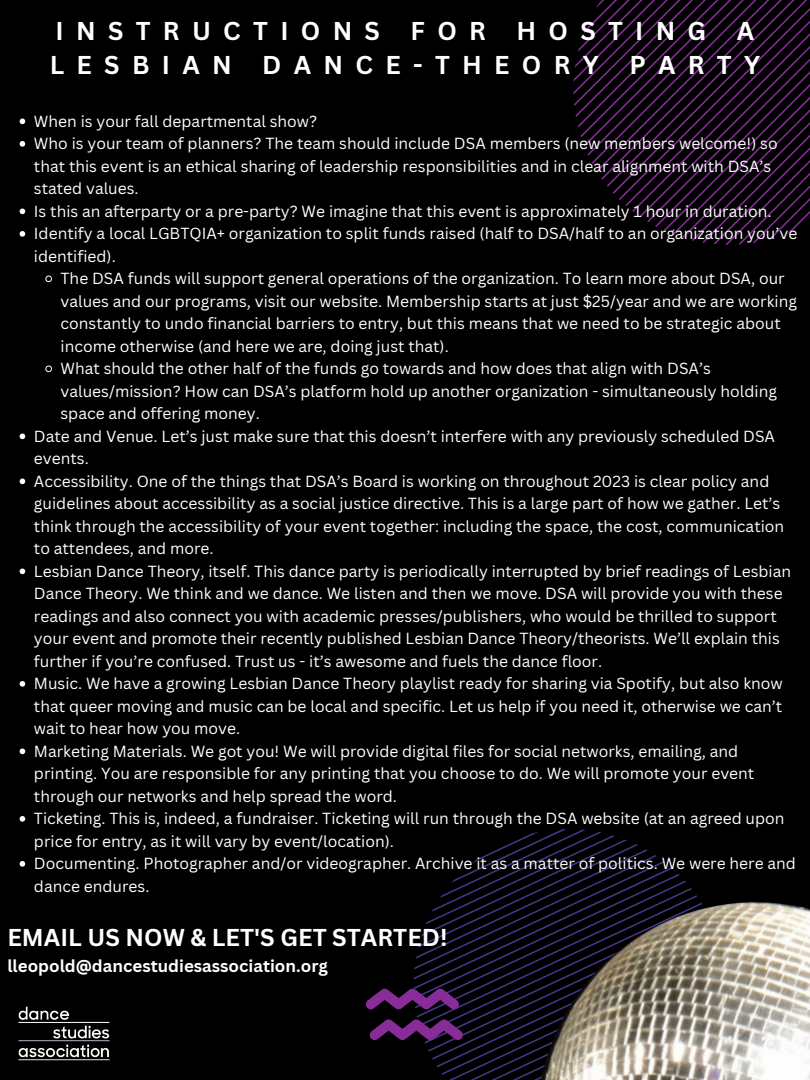
<style>
.page{position:relative;width:810px;height:1080px;background:#000}
.page>*{position:absolute;margin:0;border:0;box-sizing:border-box;transform-origin:0 0}
.t1{font:700 25.12px/34.7px "Canva Sans";letter-spacing:.49em;color:#fff}
.t2{font:700 23.75px "Canva Sans";color:#fff}
.t3{font:700 16.88px "Canva Sans";color:#fff}
.t4{font:15.62px/22.5px "Canva Sans";color:#fff}
</style>
<div class="page">
<svg style="left:370px;top:829px;width:303px;height:251px"></svg>
<svg style="left:573px;top:0;width:237px;height:245px"></svg>
<img style="left:509px;top:874px;width:301px;height:206px">
<svg style="left:20px;top:119px;width:5px;height:5px"></svg>
<svg style="left:20px;top:141px;width:5px;height:6px"></svg>
<svg style="left:20px;top:209px;width:5px;height:5px"></svg>
<svg style="left:20px;top:231px;width:5px;height:6px"></svg>
<svg style="left:45px;top:275px;width:7px;height:7px"></svg>
<svg style="left:45px;top:365px;width:7px;height:7px"></svg>
<svg style="left:20px;top:434px;width:5px;height:5px"></svg>
<svg style="left:20px;top:479px;width:5px;height:5px"></svg>
<svg style="left:20px;top:569px;width:5px;height:5px"></svg>
<svg style="left:20px;top:681px;width:5px;height:6px"></svg>
<svg style="left:20px;top:749px;width:5px;height:5px"></svg>
<svg style="left:20px;top:816px;width:5px;height:6px"></svg>
<svg style="left:20px;top:861px;width:5px;height:6px"></svg>
<svg style="left:370px;top:1019px;width:93px;height:21px"></svg>
<svg style="left:366px;top:989px;width:93px;height:20px"></svg>
<img style="left:18px;top:1006px;width:92px;height:55px">
<p class="t1" style="left:50px;top:13px;width:712px">INSTRUCTIONS FOR HOSTING A<br>LESBIAN DANCE-THEORY PARTY</p>
<p class="t4" style="left:34px;top:110px;width:285px">When is your fall departmental show?</p>
<p class="t4" style="left:34px;top:132px;width:745px">Who is your team of planners? The team should include DSA members (new members welcome!) so that this event is an ethical sharing of leadership responsibilities and in clear alignment with DSA’s stated values.</p>
<p class="t4" style="left:34px;top:200px;width:739px">Is this an afterparty or a pre-party? We imagine that this event is approximately 1 hour in duration.</p>
<p class="t4" style="left:34px;top:222px;width:765px">Identify a local LGBTQIA+ organization to split funds raised (half to DSA/half to an organization you’ve identified).</p>
<p class="t4" style="left:61px;top:267px;width:738px">The DSA funds will support general operations of the organization. To learn more about DSA, our values and our programs, visit our website. Membership starts at just $25/year and we are working constantly to undo financial barriers to entry, but this means that we need to be strategic about income otherwise (and here we are, doing just that).</p>
<p class="t4" style="left:61px;top:357px;width:718px">What should the other half of the funds go towards and how does that align with DSA’s values/mission? How can DSA’s platform hold up another organization - simultaneously holding space and offering money.</p>
<p class="t4" style="left:34px;top:425px;width:743px">Date and Venue. Let’s just make sure that this doesn’t interfere with any previously scheduled DSA events.</p>
<p class="t4" style="left:34px;top:470px;width:752px">Accessibility. One of the things that DSA’s Board is working on throughout 2023 is clear policy and guidelines about accessibility as a social justice directive. This is a large part of how we gather. Let’s think through the accessibility of your event together: including the space, the cost, communication to attendees, and more.</p>
<p class="t4" style="left:34px;top:560px;width:759px">Lesbian Dance Theory, itself. This dance party is periodically interrupted by brief readings of Lesbian Dance Theory. We think and we dance. We listen and then we move. DSA will provide you with these readings and also connect you with academic presses/publishers, who would be thrilled to support your event and promote their recently published Lesbian Dance Theory/theorists. We’ll explain this further if you’re confused. Trust us - it’s awesome and fuels the dance floor.</p>
<p class="t4" style="left:34px;top:672px;width:750px;text-align:justify">Music. We have a growing Lesbian Dance Theory playlist ready for sharing via Spotify, but also know that queer moving and music can be local and specific. Let us help if you need it, otherwise we can’t wait to hear how you move.</p>
<p class="t4" style="left:34px;top:740px;width:722px">Marketing Materials. We got you! We will provide digital files for social networks, emailing, and printing. You are responsible for any printing that you choose to do. We will promote your event through our networks and help spread the word.</p>
<p class="t4" style="left:34px;top:807px;width:752px">Ticketing. This is, indeed, a fundraiser. Ticketing will run through the DSA website (at an agreed upon price for entry, as it will vary by event/location).</p>
<p class="t4" style="left:34px;top:852px;width:764px">Documenting. Photographer and/or videographer. Archive it as a matter of politics. We were here and dance endures.</p>
<p class="t2" style="left:7px;top:921px;width:442px">EMAIL US NOW &amp; LET'S GET STARTED!</p>
<p class="t3" style="left:7px;top:954px;width:322px">lleopold@dancestudiesassociation.org</p>
</div>
